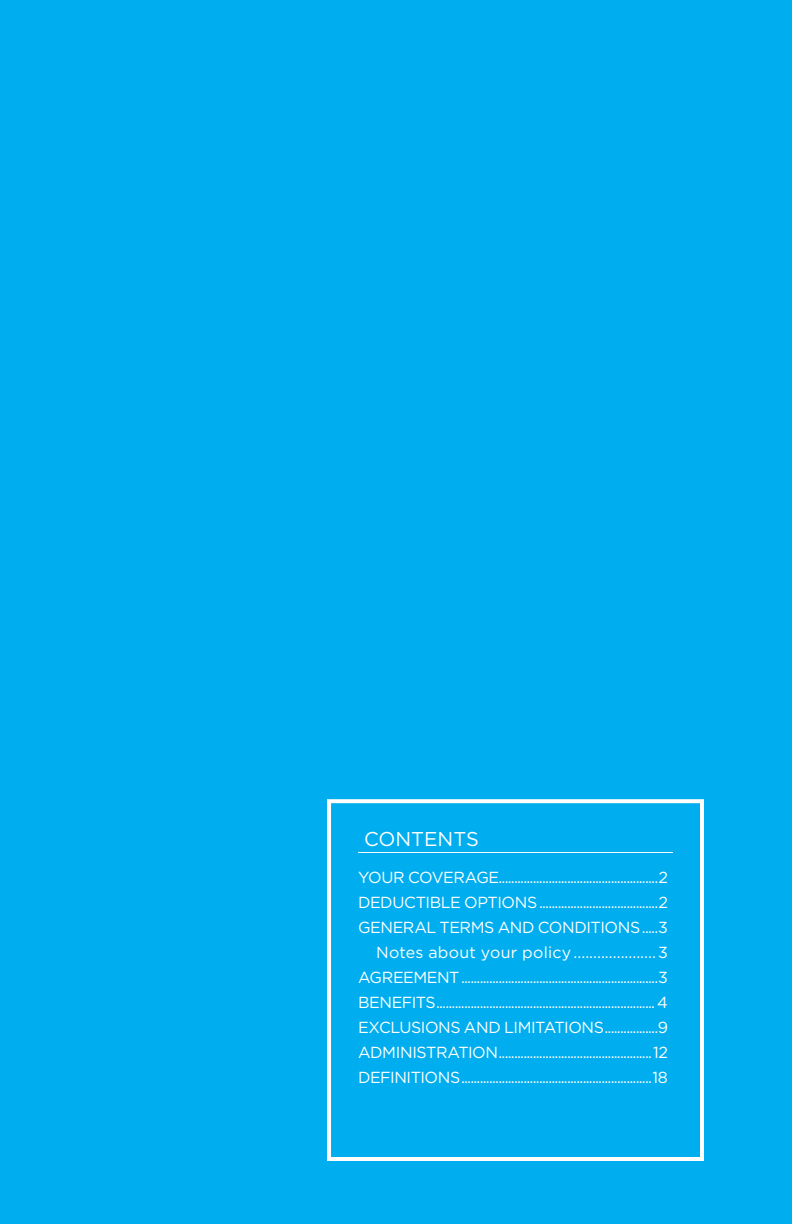
<style>
.page{position:relative;width:792px;height:1224px;background:#00aeef}
.page>*{position:absolute;margin:0;border:0;box-sizing:border-box;transform-origin:0 0}
.SubTitle{font:20px "Gotham";color:#fff}
.Index_Sub{font:16px "Gotham";letter-spacing:-.025em;color:#fff}
.Index_Sub-2{font:16px "Gotham";letter-spacing:.015em;color:#fff}
</style>
<div class="page">
<div style="left:329px;top:801px;width:373px;height:358px;background:#00aeef"></div>
<hr style="left:358px;top:852px;width:315px;height:1px;background:#fff">
<div style="left:327px;top:799px;width:377px;height:362px;border:4px solid #fff"></div>
<p class="SubTitle" style="left:364px;top:826px;width:116px">CONTENTS</p>
<p class="Index_Sub" style="left:358px;top:867px;width:311px">YOUR COVERAGE...................................................2</p>
<p class="Index_Sub" style="left:358px;top:892px;width:311px">DEDUCTIBLE OPTIONS ......................................2</p>
<p class="Index_Sub" style="left:358px;top:917px;width:312px">GENERAL TERMS AND CONDITIONS.....3</p>
<p class="Index_Sub-2" style="left:376px;top:942px;width:294px">Notes about your policy.....................3</p>
<p class="Index_Sub" style="left:358px;top:967px;width:312px">AGREEMENT...............................................................3</p>
<p class="Index_Sub" style="left:358px;top:992px;width:312px">BENEFITS...................................................................... 4</p>
<p class="Index_Sub" style="left:358px;top:1017px;width:312px">EXCLUSIONS AND LIMITATIONS.................9</p>
<p class="Index_Sub" style="left:358px;top:1042px;width:311px">ADMINISTRATION.................................................12</p>
<p class="Index_Sub" style="left:358px;top:1067px;width:312px">DEFINITIONS.............................................................18</p>
</div>
